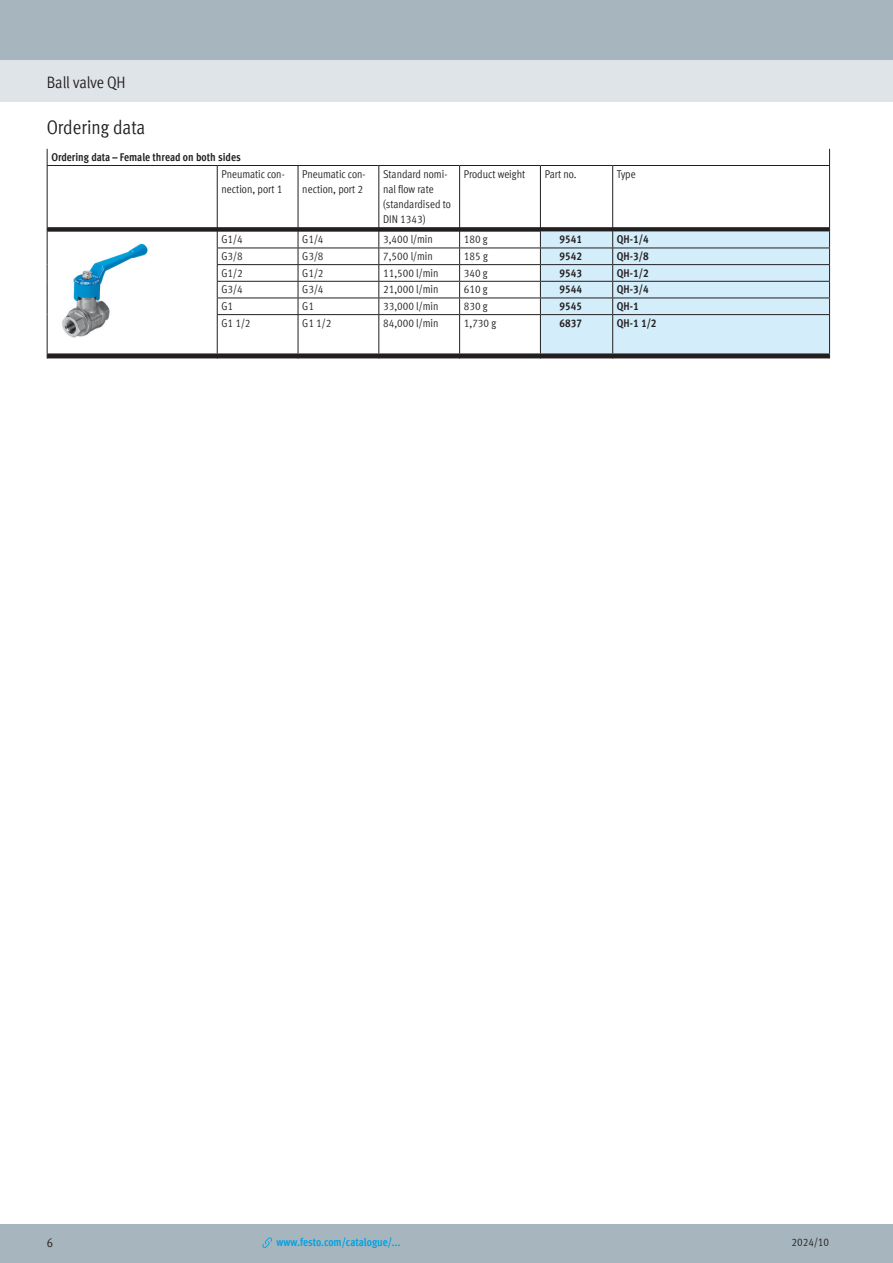
<style>
.page{position:relative;width:893px;height:1263px;background:#fff}
.page>*{position:absolute;margin:0;border:0;box-sizing:border-box;transform-origin:0 0}
.t1{font:condensed 19.5px "Festo";color:#231f20}
.t2{font:condensed 16.5px "Festo";letter-spacing:-.005em;color:#231f20}
.t3{font:condensed 12.75px "Festo";color:#231f20}
.FES_tab_regular{font:condensed 11.25px "Festo";color:#231f20}
.FES_tab_head_2{font:condensed 11.25px/15px "Festo";color:#231f20}
.FES_tab_head_1{font:700 condensed 11.25px "Festo";color:#231f20}
.FES_type_code{font:700 condensed 11.25px "Festo";color:#231f20}
.t4{font:700 condensed 11.25px "Festo";color:#00a1e3}
.FES_type_code_in{font:700 condensed 11.25px "Festo";color:#231f20}
</style>
<div class="page">
<div style="left:0;top:1225px;width:893px;height:38px;background:#a7b6be"></div>
<div style="left:0;top:60px;width:893px;height:42px;background:#dfe4e8"></div>
<div style="left:0;top:0;width:893px;height:60px;background:#a7b6be"></div>
<svg style="left:262px;top:1237px;width:10px;height:11px"></svg>
<div style="left:47px;top:227px;width:170px;height:5px;background:#231f20"></div>
<div style="left:217px;top:227px;width:81px;height:5px;background:#231f20"></div>
<div style="left:298px;top:227px;width:81px;height:5px;background:#231f20"></div>
<div style="left:379px;top:227px;width:81px;height:5px;background:#231f20"></div>
<div style="left:460px;top:227px;width:80px;height:5px;background:#231f20"></div>
<hr style="left:47px;top:354px;width:170px;height:4px;background:#231f20">
<hr style="left:217px;top:354px;width:81px;height:4px;background:#231f20">
<hr style="left:298px;top:354px;width:81px;height:4px;background:#231f20">
<hr style="left:379px;top:354px;width:81px;height:4px;background:#231f20">
<hr style="left:460px;top:354px;width:80px;height:4px;background:#231f20">
<svg style="left:47px;top:149px;width:1px;height:16px"></svg>
<svg style="left:829px;top:149px;width:1px;height:16px"></svg>
<hr style="left:47px;top:165px;width:170px;height:1px;background:#231f20">
<hr style="left:47px;top:166px;width:1px;height:61px;background:#231f20">
<hr style="left:217px;top:165px;width:81px;height:1px;background:#231f20">
<hr style="left:217px;top:166px;width:1px;height:61px;background:#231f20">
<hr style="left:298px;top:165px;width:81px;height:1px;background:#231f20">
<hr style="left:298px;top:166px;width:1px;height:61px;background:#231f20">
<hr style="left:379px;top:165px;width:81px;height:1px;background:#231f20">
<hr style="left:378px;top:166px;width:1px;height:61px;background:#231f20">
<hr style="left:460px;top:165px;width:80px;height:1px;background:#231f20">
<hr style="left:459px;top:166px;width:1px;height:61px;background:#231f20">
<hr style="left:540px;top:165px;width:73px;height:1px;background:#231f20">
<hr style="left:540px;top:166px;width:1px;height:61px;background:#231f20">
<hr style="left:613px;top:165px;width:217px;height:1px;background:#231f20">
<hr style="left:612px;top:166px;width:1px;height:61px;background:#231f20">
<hr style="left:829px;top:166px;width:1px;height:61px;background:#231f20">
<hr style="left:217px;top:248px;width:81px;height:1px;background:#231f20">
<hr style="left:298px;top:248px;width:81px;height:1px;background:#231f20">
<hr style="left:379px;top:248px;width:81px;height:1px;background:#231f20">
<hr style="left:460px;top:248px;width:80px;height:1px;background:#231f20">
<hr style="left:217px;top:264px;width:81px;height:1px;background:#231f20">
<hr style="left:298px;top:264px;width:81px;height:1px;background:#231f20">
<hr style="left:379px;top:264px;width:81px;height:1px;background:#231f20">
<hr style="left:460px;top:264px;width:80px;height:1px;background:#231f20">
<hr style="left:217px;top:281px;width:81px;height:1px;background:#231f20">
<hr style="left:298px;top:281px;width:81px;height:1px;background:#231f20">
<hr style="left:379px;top:281px;width:81px;height:1px;background:#231f20">
<hr style="left:460px;top:281px;width:80px;height:1px;background:#231f20">
<hr style="left:217px;top:298px;width:81px;height:1px;background:#231f20">
<hr style="left:298px;top:298px;width:81px;height:1px;background:#231f20">
<svg style="left:298px;top:227px;width:1px;height:87px"></svg>
<hr style="left:379px;top:298px;width:81px;height:1px;background:#231f20">
<svg style="left:378px;top:227px;width:1px;height:87px"></svg>
<hr style="left:460px;top:298px;width:80px;height:1px;background:#231f20">
<svg style="left:459px;top:231px;width:1px;height:83px"></svg>
<hr style="left:217px;top:314px;width:81px;height:1px;background:#231f20">
<hr style="left:298px;top:314px;width:81px;height:1px;background:#231f20">
<hr style="left:298px;top:315px;width:1px;height:39px;background:#231f20">
<hr style="left:379px;top:314px;width:81px;height:1px;background:#231f20">
<hr style="left:378px;top:315px;width:1px;height:39px;background:#231f20">
<hr style="left:460px;top:314px;width:80px;height:1px;background:#231f20">
<hr style="left:459px;top:315px;width:1px;height:39px;background:#231f20">
<svg style="left:540px;top:227px;width:290px;height:131px;background:#bfd5e1"></svg>
<svg style="left:47px;top:227px;width:1px;height:88px"></svg>
<svg style="left:217px;top:227px;width:1px;height:87px"></svg>
<hr style="left:47px;top:315px;width:1px;height:39px;background:#231f20">
<hr style="left:217px;top:315px;width:1px;height:39px;background:#231f20">
<img style="left:62px;top:243px;width:86px;height:95px">
<h2 class="t2" style="left:47px;top:71px;width:80px">Ball valve QH</h2>
<h1 class="t1" style="left:47px;top:113px;width:100px">Ordering data</h1>
<p class="FES_tab_head_1" style="left:51px;top:149px;width:191px">Ordering data – Female thread on both sides</p>
<p class="FES_tab_head_2" style="left:221px;top:166px;width:65px">Pneumatic con&shy;nection, port 1</p>
<p class="FES_tab_head_2" style="left:302px;top:166px;width:65px">Pneumatic con&shy;nection, port 2</p>
<p class="FES_tab_head_2" style="left:383px;top:166px;width:69px">Standard nomi&shy;nal flow rate (standardised to<br>DIN 1343)</p>
<p class="FES_tab_head_2" style="left:464px;top:166px;width:63px">Product weight</p>
<p class="FES_tab_head_2" style="left:545px;top:166px;width:33px">Part no.</p>
<p class="FES_tab_head_2" style="left:617px;top:166px;width:20px">Type</p>
<p class="FES_tab_regular" style="left:221px;top:231px;width:23px">G1/4</p>
<p class="FES_tab_regular" style="left:302px;top:231px;width:23px">G1/4</p>
<p class="FES_tab_regular" style="left:383px;top:231px;width:51px">3,400 l/min</p>
<p class="FES_tab_regular" style="left:464px;top:231px;width:25px">180 g</p>
<p class="FES_type_code_in" style="left:560px;top:231px;width:24px">9541</p>
<p class="FES_type_code" style="left:617px;top:231px;width:33px">QH-1/4</p>
<p class="FES_tab_regular" style="left:221px;top:248px;width:23px">G3/8</p>
<p class="FES_tab_regular" style="left:302px;top:248px;width:23px">G3/8</p>
<p class="FES_tab_regular" style="left:383px;top:248px;width:51px">7,500 l/min</p>
<p class="FES_tab_regular" style="left:464px;top:248px;width:25px">185 g</p>
<p class="FES_type_code_in" style="left:560px;top:247px;width:24px">9542</p>
<p class="FES_type_code" style="left:617px;top:247px;width:33px">QH-3/8</p>
<p class="FES_tab_regular" style="left:221px;top:265px;width:23px">G1/2</p>
<p class="FES_tab_regular" style="left:302px;top:265px;width:23px">G1/2</p>
<p class="FES_tab_regular" style="left:383px;top:265px;width:57px">11,500 l/min</p>
<p class="FES_tab_regular" style="left:464px;top:265px;width:25px">340 g</p>
<p class="FES_type_code_in" style="left:560px;top:264px;width:24px">9543</p>
<p class="FES_type_code" style="left:617px;top:264px;width:33px">QH-1/2</p>
<p class="FES_tab_regular" style="left:221px;top:281px;width:23px">G3/4</p>
<p class="FES_tab_regular" style="left:302px;top:281px;width:23px">G3/4</p>
<p class="FES_tab_regular" style="left:383px;top:281px;width:57px">21,000 l/min</p>
<p class="FES_tab_regular" style="left:464px;top:281px;width:25px">610 g</p>
<p class="FES_type_code_in" style="left:560px;top:281px;width:24px">9544</p>
<p class="FES_type_code" style="left:617px;top:281px;width:33px">QH-3/4</p>
<p class="FES_tab_regular" style="left:221px;top:298px;width:13px">G1</p>
<p class="FES_tab_regular" style="left:302px;top:298px;width:13px">G1</p>
<p class="FES_tab_regular" style="left:383px;top:298px;width:57px">33,000 l/min</p>
<p class="FES_tab_regular" style="left:464px;top:298px;width:25px">830 g</p>
<p class="FES_type_code_in" style="left:560px;top:297px;width:24px">9545</p>
<p class="FES_type_code" style="left:617px;top:297px;width:23px">QH-1</p>
<p class="FES_tab_regular" style="left:221px;top:314px;width:31px">G1 1/2</p>
<p class="FES_tab_regular" style="left:302px;top:314px;width:31px">G1 1/2</p>
<p class="FES_tab_regular" style="left:383px;top:314px;width:57px">84,000 l/min</p>
<p class="FES_tab_regular" style="left:464px;top:314px;width:34px">1,730 g</p>
<p class="FES_type_code_in" style="left:560px;top:314px;width:24px">6837</p>
<p class="FES_type_code" style="left:617px;top:314px;width:41px">QH-1 1/2</p>
<p class="t3" style="left:47px;top:1233px;width:8px">6</p>
<p class="t4" style="left:276px;top:1233px;width:126px">www.festo.com/catalogue/...</p>
<p class="FES_tab_head_2" style="left:792px;top:1234px;width:39px">2024/10</p>
</div>
